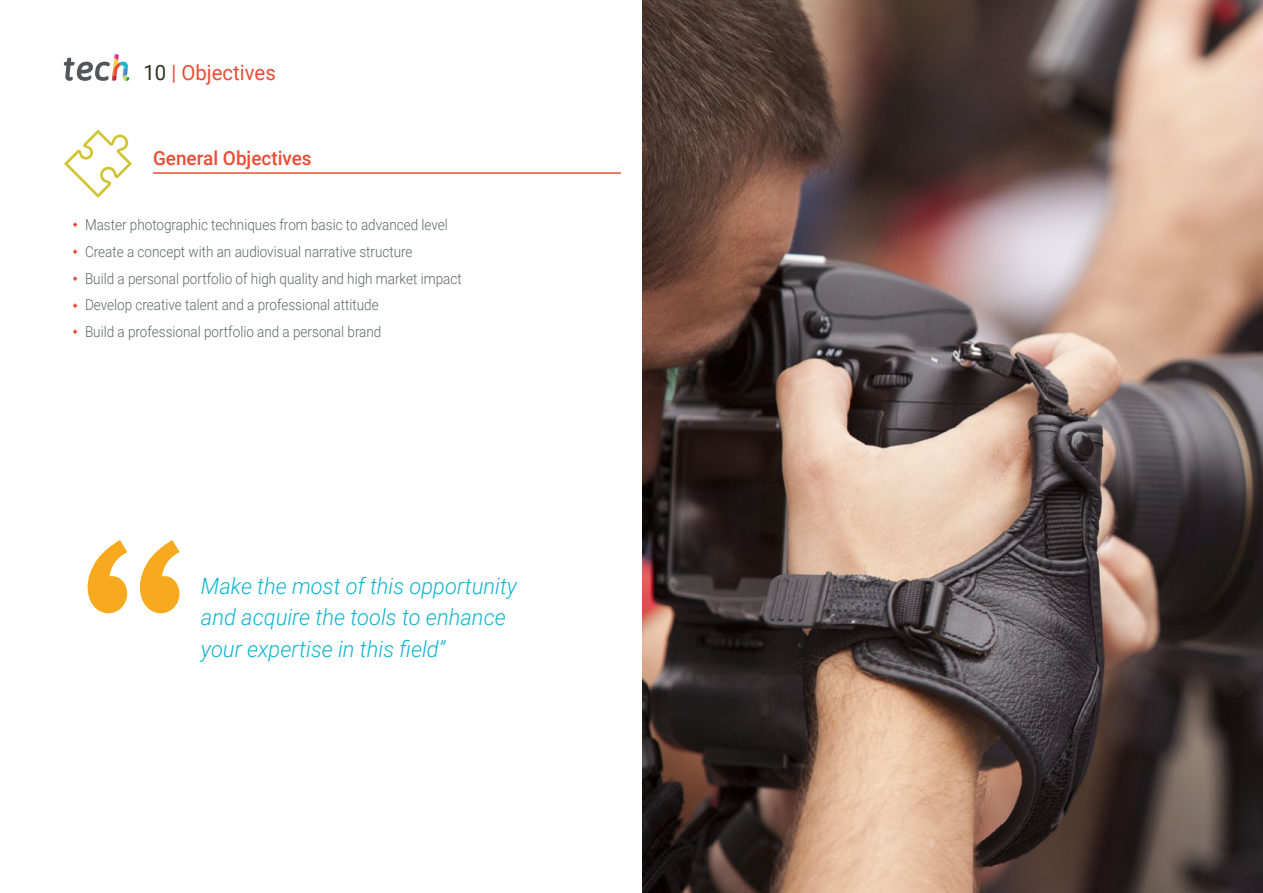
<style>
.page{position:relative;width:1263px;height:893px;background:#fff}
.page>*{position:absolute;margin:0;border:0;box-sizing:border-box;transform-origin:0 0}
.t1{font:italic 300 22.5px/31.5px "Roboto";color:#0fb6cf}
.t2{font:21px "Roboto";color:#e94d35}
.t3{font:500 19.5px "Roboto";color:#e94d35}
.t4{font:300 15px/26.7px "Roboto";color:#61646a;scale:.9 1}
.s1{color:#312e20}
</style>
<div class="page">
<hr style="left:153px;top:173px;width:468px;height:1px;background:#e94d35">
<svg style="left:64px;top:130px;width:68px;height:68px"></svg>
<svg style="left:64px;top:54px;width:65px;height:27px"></svg>
<svg style="left:88px;top:540px;width:92px;height:73px"></svg>
<img style="left:642px;top:0;width:621px;height:893px">
<h2 class="t2" style="left:144px;top:57px;width:134px"><span class="s1">10</span> | Objectives</h2>
<h3 class="t3" style="left:153px;top:144px;width:160px">General Objectives</h3>
<p class="t4" style="left:85px;top:211px;width:420px">Master photographic techniques from basic to advanced level Create a concept with an audiovisual narrative structure<br>Build a personal portfolio of high quality and high market impact Develop creative talent and a professional attitude<br>Build a professional portfolio and a personal brand</p>
<h1 class="t1" style="left:201px;top:569px;width:318px">Make the most of this opportunity and acquire the tools to enhance your expertise in this field”</h1>
</div>
